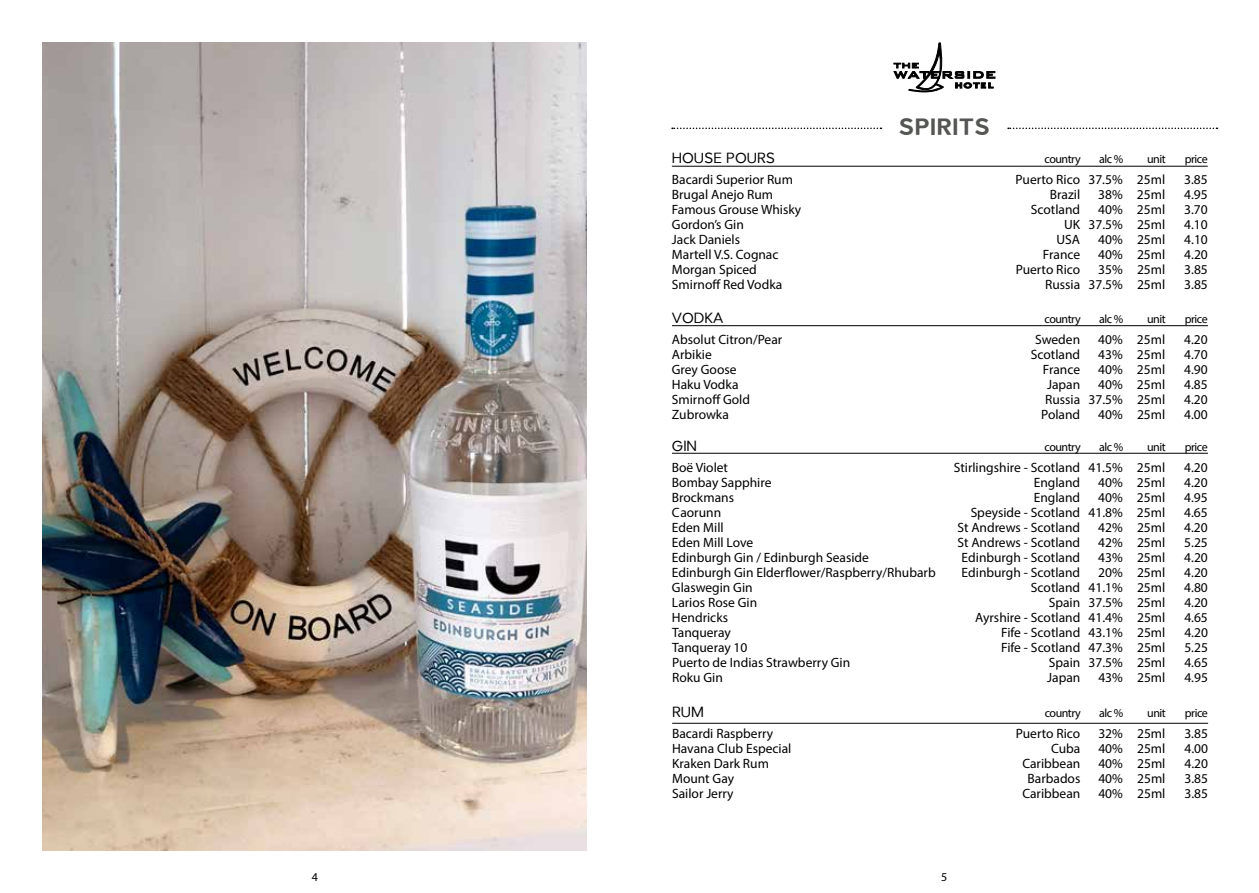
<style>
.page{position:relative;width:1259px;height:893px;background:#fff}
.page>*{position:absolute;margin:0;border:0;box-sizing:border-box;transform-origin:0 0}
.t1{font:700 24px "Larke Neue";color:#545653}
.t2{font:15px "Larke Neue";color:#000}
.t3{font:13.5px "Myriad Pro";color:#000}
.t4{font:12px "Myriad Pro";letter-spacing:-.04em;color:#000}
</style>
<div class="page">
<svg style="left:893px;top:43px;width:102px;height:49px"></svg>
<svg style="left:672px;top:128px;width:209px;height:1px"></svg>
<svg style="left:1008px;top:128px;width:209px;height:1px"></svg>
<hr style="left:672px;top:166px;width:535px;height:1px;background:#000">
<hr style="left:672px;top:325px;width:536px;height:1px;background:#000">
<hr style="left:672px;top:453px;width:536px;height:1px;background:#000">
<hr style="left:672px;top:723px;width:536px;height:1px;background:#000">
<img style="left:43px;top:43px;width:544px;height:807px">
<h1 class="t1" style="left:898px;top:112px;width:93px">SPIRITS</h1>
<p class="t2" style="left:672px;top:149px;width:105px">HOUSE POURS</p>
<p class="t4" style="left:1044px;top:152px;width:38px">country</p>
<p class="t4" style="left:1099px;top:152px;width:26px">alc %</p>
<p class="t4" style="left:1147px;top:152px;width:20px">unit</p>
<p class="t4" style="left:1184px;top:152px;width:25px">price</p>
<p class="t3" style="left:672px;top:172px;width:123px">Bacardi Superior Rum</p>
<p class="t3" style="left:1015px;top:172px;width:151px">Puerto Rico 37.5% 25ml</p>
<p class="t3" style="left:1184px;top:172px;width:25px">3.85</p>
<p class="t3" style="left:672px;top:187px;width:103px">Brugal Anejo Rum</p>
<p class="t3" style="left:1050px;top:187px;width:32px">Brazil</p>
<p class="t3" style="left:1098px;top:187px;width:69px">38% 25ml</p>
<p class="t3" style="left:1184px;top:187px;width:25px">4.95</p>
<p class="t3" style="left:672px;top:202px;width:131px">Famous Grouse Whisky</p>
<p class="t3" style="left:1030px;top:202px;width:51px">Scotland</p>
<p class="t3" style="left:1098px;top:202px;width:69px">40% 25ml</p>
<p class="t3" style="left:1184px;top:202px;width:25px">3.70</p>
<p class="t3" style="left:672px;top:217px;width:73px">Gordon’s Gin</p>
<p class="t3" style="left:1064px;top:217px;width:103px">UK 37.5% 25ml</p>
<p class="t3" style="left:1184px;top:217px;width:25px">4.10</p>
<p class="t3" style="left:672px;top:232px;width:70px">Jack Daniels</p>
<p class="t3" style="left:1056px;top:232px;width:25px">USA</p>
<p class="t3" style="left:1098px;top:232px;width:69px">40% 25ml</p>
<p class="t3" style="left:1184px;top:232px;width:25px">4.10</p>
<p class="t3" style="left:672px;top:247px;width:108px">Martell V.S. Cognac</p>
<p class="t3" style="left:1043px;top:247px;width:39px">France</p>
<p class="t3" style="left:1098px;top:247px;width:69px">40% 25ml</p>
<p class="t3" style="left:1184px;top:247px;width:25px">4.20</p>
<p class="t3" style="left:672px;top:262px;width:86px">Morgan Spiced</p>
<p class="t3" style="left:1015px;top:262px;width:66px">Puerto Rico</p>
<p class="t3" style="left:1098px;top:262px;width:69px">35% 25ml</p>
<p class="t3" style="left:1184px;top:262px;width:25px">3.85</p>
<p class="t3" style="left:672px;top:277px;width:112px">Smirnoff Red Vodka</p>
<p class="t3" style="left:1045px;top:277px;width:122px">Russia 37.5% 25ml</p>
<p class="t3" style="left:1184px;top:277px;width:25px">3.85</p>
<p class="t2" style="left:672px;top:309px;width:53px">VODKA</p>
<p class="t4" style="left:1044px;top:311px;width:38px">country</p>
<p class="t4" style="left:1099px;top:311px;width:26px">alc %</p>
<p class="t4" style="left:1147px;top:311px;width:20px">unit</p>
<p class="t4" style="left:1184px;top:311px;width:25px">price</p>
<p class="t3" style="left:672px;top:331px;width:112px">Absolut Citron/Pear</p>
<p class="t3" style="left:1035px;top:331px;width:46px">Sweden</p>
<p class="t3" style="left:1098px;top:331px;width:69px">40% 25ml</p>
<p class="t3" style="left:1184px;top:331px;width:25px">4.20</p>
<p class="t3" style="left:672px;top:346px;width:42px">Arbikie</p>
<p class="t3" style="left:1030px;top:346px;width:51px">Scotland</p>
<p class="t3" style="left:1098px;top:346px;width:69px">43% 25ml</p>
<p class="t3" style="left:1184px;top:346px;width:25px">4.70</p>
<p class="t3" style="left:672px;top:361px;width:66px">Grey Goose</p>
<p class="t3" style="left:1043px;top:361px;width:39px">France</p>
<p class="t3" style="left:1098px;top:361px;width:69px">40% 25ml</p>
<p class="t3" style="left:1184px;top:361px;width:25px">4.90</p>
<p class="t3" style="left:672px;top:376px;width:68px">Haku Vodka</p>
<p class="t3" style="left:1047px;top:376px;width:35px">Japan</p>
<p class="t3" style="left:1098px;top:376px;width:69px">40% 25ml</p>
<p class="t3" style="left:1184px;top:376px;width:25px">4.85</p>
<p class="t3" style="left:672px;top:391px;width:80px">Smirnoff Gold</p>
<p class="t3" style="left:1045px;top:391px;width:122px">Russia 37.5% 25ml</p>
<p class="t3" style="left:1184px;top:391px;width:25px">4.20</p>
<p class="t3" style="left:672px;top:406px;width:59px">Zubrowka</p>
<p class="t3" style="left:1041px;top:406px;width:41px">Poland</p>
<p class="t3" style="left:1098px;top:406px;width:69px">40% 25ml</p>
<p class="t3" style="left:1184px;top:406px;width:25px">4.00</p>
<p class="t2" style="left:672px;top:436px;width:27px">GIN</p>
<p class="t4" style="left:1044px;top:439px;width:38px">country</p>
<p class="t4" style="left:1099px;top:439px;width:26px">alc %</p>
<p class="t4" style="left:1147px;top:439px;width:20px">unit</p>
<p class="t4" style="left:1184px;top:439px;width:25px">price</p>
<p class="t3" style="left:672px;top:459px;width:58px">Boë Violet</p>
<p class="t3" style="left:953px;top:459px;width:213px">Stirlingshire - Scotland 41.5% 25ml</p>
<p class="t3" style="left:1184px;top:459px;width:25px">4.20</p>
<p class="t3" style="left:672px;top:474px;width:101px">Bombay Sapphire</p>
<p class="t3" style="left:1033px;top:474px;width:48px">England</p>
<p class="t3" style="left:1098px;top:474px;width:69px">40% 25ml</p>
<p class="t3" style="left:1184px;top:474px;width:25px">4.20</p>
<p class="t3" style="left:672px;top:489px;width:64px">Brockmans</p>
<p class="t3" style="left:1033px;top:489px;width:48px">England</p>
<p class="t3" style="left:1098px;top:489px;width:69px">40% 25ml</p>
<p class="t3" style="left:1184px;top:489px;width:25px">4.95</p>
<p class="t3" style="left:672px;top:504px;width:51px">Caorunn</p>
<p class="t3" style="left:970px;top:504px;width:196px">Speyside - Scotland 41.8% 25ml</p>
<p class="t3" style="left:1184px;top:504px;width:25px">4.65</p>
<p class="t3" style="left:672px;top:519px;width:53px">Eden Mill</p>
<p class="t3" style="left:957px;top:519px;width:124px">St Andrews - Scotland</p>
<p class="t3" style="left:1098px;top:519px;width:69px">42% 25ml</p>
<p class="t3" style="left:1184px;top:519px;width:25px">4.20</p>
<p class="t3" style="left:672px;top:534px;width:83px">Eden Mill Love</p>
<p class="t3" style="left:957px;top:534px;width:124px">St Andrews - Scotland</p>
<p class="t3" style="left:1098px;top:534px;width:69px">42% 25ml</p>
<p class="t3" style="left:1184px;top:534px;width:25px">5.25</p>
<p class="t3" style="left:672px;top:549px;width:198px">Edinburgh Gin / Edinburgh Seaside</p>
<p class="t3" style="left:961px;top:549px;width:120px">Edinburgh - Scotland</p>
<p class="t3" style="left:1098px;top:549px;width:69px">43% 25ml</p>
<p class="t3" style="left:1184px;top:549px;width:25px">4.20</p>
<p class="t3" style="left:672px;top:564px;width:265px">Edinburgh Gin Elderflower/Raspberry/Rhubarb</p>
<p class="t3" style="left:961px;top:564px;width:120px">Edinburgh - Scotland</p>
<p class="t3" style="left:1098px;top:564px;width:69px">20% 25ml</p>
<p class="t3" style="left:1184px;top:564px;width:25px">4.20</p>
<p class="t3" style="left:672px;top:579px;width:82px">Glaswegin Gin</p>
<p class="t3" style="left:1031px;top:579px;width:136px">Scotland 41.1% 25ml</p>
<p class="t3" style="left:1184px;top:579px;width:25px">4.80</p>
<p class="t3" style="left:672px;top:594px;width:87px">Larios Rose Gin</p>
<p class="t3" style="left:1048px;top:594px;width:118px">Spain 37.5% 25ml</p>
<p class="t3" style="left:1184px;top:594px;width:25px">4.20</p>
<p class="t3" style="left:672px;top:609px;width:58px">Hendricks</p>
<p class="t3" style="left:975px;top:609px;width:192px">Ayrshire - Scotland 41.4% 25ml</p>
<p class="t3" style="left:1184px;top:609px;width:25px">4.65</p>
<p class="t3" style="left:672px;top:624px;width:60px">Tanqueray</p>
<p class="t3" style="left:1001px;top:624px;width:166px">Fife - Scotland 43.1% 25ml</p>
<p class="t3" style="left:1184px;top:624px;width:25px">4.20</p>
<p class="t3" style="left:672px;top:639px;width:77px">Tanqueray 10</p>
<p class="t3" style="left:1001px;top:639px;width:166px">Fife - Scotland 47.3% 25ml</p>
<p class="t3" style="left:1184px;top:639px;width:25px">5.25</p>
<p class="t3" style="left:672px;top:654px;width:180px">Puerto de Indias Strawberry Gin</p>
<p class="t3" style="left:1048px;top:654px;width:118px">Spain 37.5% 25ml</p>
<p class="t3" style="left:1184px;top:654px;width:25px">4.65</p>
<p class="t3" style="left:672px;top:669px;width:52px">Roku Gin</p>
<p class="t3" style="left:1047px;top:669px;width:35px">Japan</p>
<p class="t3" style="left:1098px;top:669px;width:69px">43% 25ml</p>
<p class="t3" style="left:1184px;top:669px;width:25px">4.95</p>
<p class="t2" style="left:672px;top:703px;width:33px">RUM</p>
<p class="t4" style="left:1044px;top:706px;width:38px">country</p>
<p class="t4" style="left:1099px;top:706px;width:26px">alc %</p>
<p class="t4" style="left:1147px;top:706px;width:20px">unit</p>
<p class="t4" style="left:1185px;top:706px;width:25px">price</p>
<p class="t3" style="left:672px;top:725px;width:103px">Bacardi Raspberry</p>
<p class="t3" style="left:1015px;top:725px;width:66px">Puerto Rico</p>
<p class="t3" style="left:1098px;top:725px;width:69px">32% 25ml</p>
<p class="t3" style="left:1184px;top:725px;width:25px">3.85</p>
<p class="t3" style="left:672px;top:740px;width:121px">Havana Club Especial</p>
<p class="t3" style="left:1051px;top:740px;width:31px">Cuba</p>
<p class="t3" style="left:1098px;top:740px;width:69px">40% 25ml</p>
<p class="t3" style="left:1184px;top:740px;width:25px">4.00</p>
<p class="t3" style="left:672px;top:755px;width:98px">Kraken Dark Rum</p>
<p class="t3" style="left:1022px;top:755px;width:59px">Caribbean</p>
<p class="t3" style="left:1098px;top:755px;width:69px">40% 25ml</p>
<p class="t3" style="left:1184px;top:755px;width:25px">4.20</p>
<p class="t3" style="left:672px;top:770px;width:64px">Mount Gay</p>
<p class="t3" style="left:1027px;top:770px;width:54px">Barbados</p>
<p class="t3" style="left:1098px;top:770px;width:69px">40% 25ml</p>
<p class="t3" style="left:1184px;top:770px;width:25px">3.85</p>
<p class="t3" style="left:672px;top:785px;width:63px">Sailor Jerry</p>
<p class="t3" style="left:1022px;top:785px;width:59px">Caribbean</p>
<p class="t3" style="left:1098px;top:785px;width:69px">40% 25ml</p>
<p class="t3" style="left:1184px;top:785px;width:25px">3.85</p>
<p class="t4" style="left:312px;top:869px;width:8px">4</p>
<p class="t4" style="left:941px;top:869px;width:8px">5</p>
</div>
